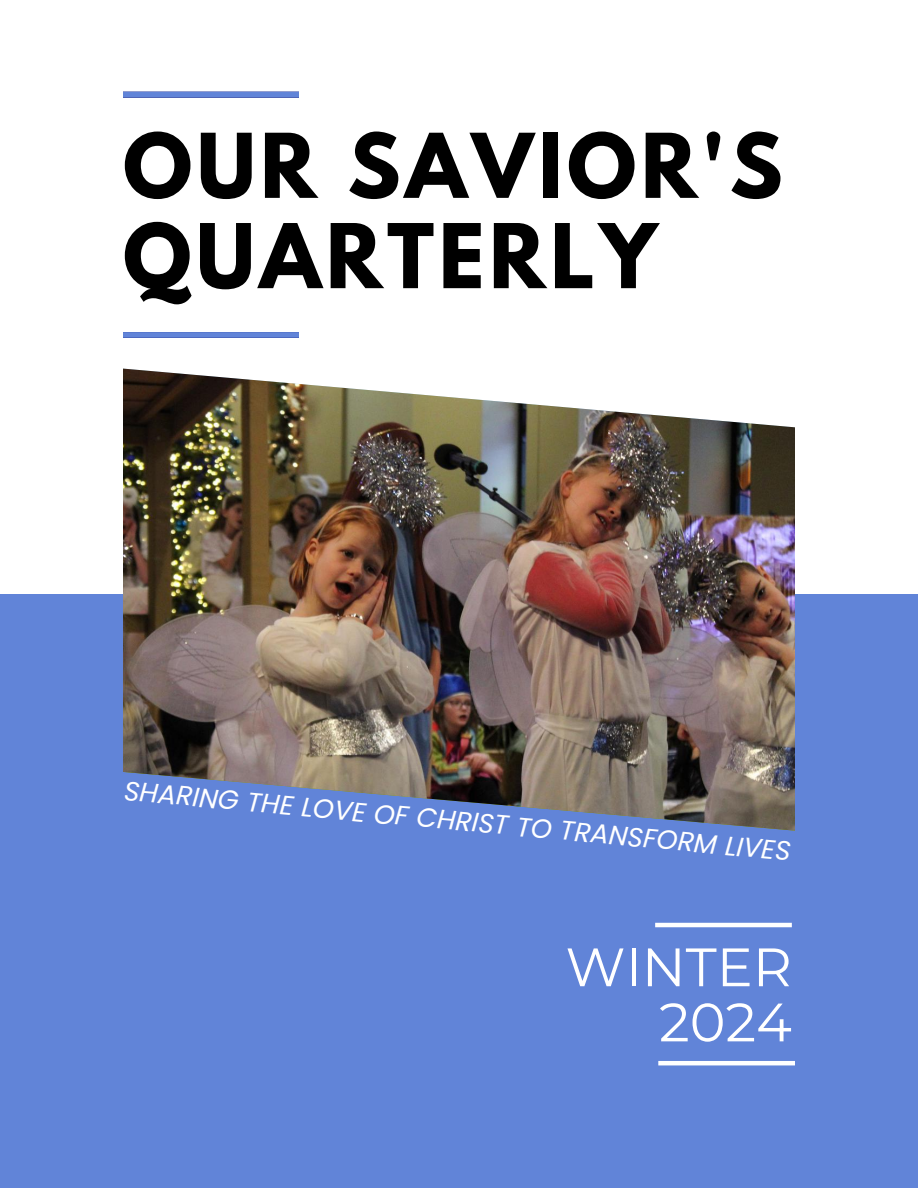
<style>
.page{position:relative;width:918px;height:1188px;background:#fff}
.page>*{position:absolute;margin:0;border:0;box-sizing:border-box;transform-origin:0 0}
.t1{font:700 79.05px/90.3px "League Spartan";letter-spacing:.06em;color:#000}
.t2{font:54px/55.2px "Montserrat";color:#fff;text-align:right}
.t3{font:italic 26.85px "Poppins";color:#fff}
</style>
<div class="page">
<div style="left:0;top:594px;width:918px;height:594px;background:#6184d8"></div>
<img style="left:123px;top:369px;width:672px;height:462px">
<div style="left:123px;top:92px;width:176px;height:5px;background:#6184d8"></div>
<div style="left:123px;top:332px;width:176px;height:6px;background:#6184d8"></div>
<hr style="left:655px;top:923px;width:137px;height:4px;background:#fff">
<hr style="left:658px;top:1061px;width:137px;height:4px;background:#fff">
<h1 class="t1" style="left:123px;top:131px;width:661px">OUR SAVIOR'S<br>QUARTERLY</h1>
<p class="t3" style="left:126px;top:773px;width:671px;rotate:5deg">SHARING THE LOVE OF CHRIST TO TRANSFORM LIVES</p>
<h2 class="t2" style="left:565px;top:939px;width:228px">WINTER<br>2024</h2>
</div>
